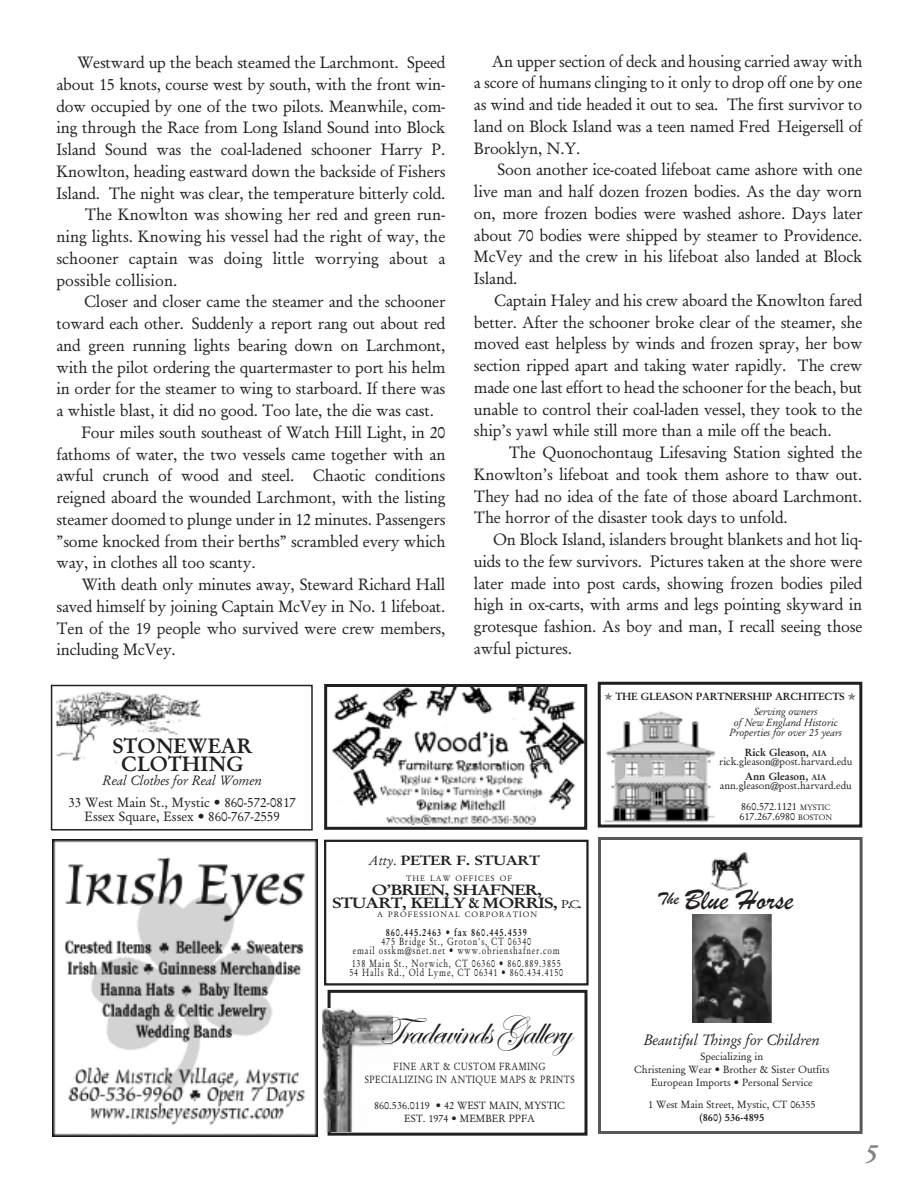
<style>
.page{position:relative;width:918px;height:1188px;background:#fff}
.page>*{position:absolute;margin:0;border:0;box-sizing:border-box;transform-origin:0 0}
.t1{font:39px "Edwardian Script ITC";letter-spacing:-.05em;color:#231f20}
.t2{font:30px "Brush Script";color:#231f20}
.t3{font:italic 600 27px "Garamond";color:#808285}
.t4{font:600 21px/18px "Garamond";color:#231f20;text-align:center}
.t5{font:16.5px/21.8px "Garamond Antiqua";letter-spacing:-.01em;color:#231f20;text-align:justify}
.t6{font:600 15px/13.5px "Garamond";letter-spacing:-.05em;color:#231f20;text-align:center;scale:1.2 1}
.t7{font:italic 15px "Garamond";color:#231f20}
.t8{font:13.5px/13.5px "Garamond Antiqua";color:#231f20;text-align:center}
.t9{font:italic 13.5px "Garamond";color:#231f20}
.t10{font:600 13.5px "Garamond";letter-spacing:-.025em;color:#231f20;scale:1.2 1}
.t11{font:10.5px/12.9px "Garamond Antiqua";color:#231f20;text-align:center}
.t12{font:10.5px/9px "Garamond Antiqua";letter-spacing:.095em;color:#231f20;text-align:center;scale:.8 1}
.t13{font:600 10.5px "Garamond";color:#231f20}
.t14{font:italic 10.5px/10.5px "Garamond";color:#231f20;text-align:center}
.t15{font:10.5px/12.9px "Garamond Antiqua";letter-spacing:.05em;color:#231f20;text-align:center;scale:.85 1}
.t16{font:600 10.5px "Garamond";letter-spacing:.1em;color:#231f20;scale:.8 1}
.t17{font:7.8px "Garamond Antiqua";letter-spacing:.13em;color:#231f20}
.s1{font-size:7.8px}
.s2{font-weight:400;font-style:italic}
.s3{font-family:"Garamond Antiqua";font-weight:400}
.s4{font-family:"Garamond Antiqua";font-weight:400;font-size:11.25px}
</style>
<div class="page">
<img style="left:53px;top:839px;width:264px;height:297px">
<div style="left:328px;top:990px;width:260px;height:146px;border:3px solid #231f20"></div>
<img style="left:323px;top:1009px;width:69px;height:123px">
<div style="left:51px;top:685px;width:262px;height:146px;border:2px solid #231f20"></div>
<img style="left:56px;top:691px;width:146px;height:73px">
<div style="left:598px;top:837px;width:265px;height:297px;border:3px solid #57585a"></div>
<img style="left:693px;top:914px;width:79px;height:109px">
<img style="left:710px;top:852px;width:39px;height:39px">
<div style="left:598px;top:682px;width:264px;height:146px;border:3px solid #231f20"></div>
<img style="left:332px;top:688px;width:251px;height:136px">
<div style="left:324px;top:684px;width:263px;height:146px;border:3px solid #231f20"></div>
<img style="left:605px;top:711px;width:110px;height:112px">
<div style="left:324px;top:840px;width:265px;height:146px;border:2px solid #231f20"></div>
<p class="t5" style="left:77px;top:52px;width:370px">Westward up the beach steamed the Larchmont. Speed</p>
<p class="t5" style="left:56px;top:73px;width:390px">about 15 knots, course west by south, with the front win-</p>
<p class="t5" style="left:56px;top:95px;width:390px">dow occupied by one of the two pilots. Meanwhile, com-</p>
<p class="t5" style="left:56px;top:117px;width:390px">ing through the Race from Long Island Sound into Block</p>
<p class="t5" style="left:56px;top:139px;width:390px">Island Sound was the coal-ladened schooner Harry P.</p>
<p class="t5" style="left:56px;top:160px;width:390px">Knowlton, heading eastward down the backside of Fishers</p>
<p class="t5" style="left:56px;top:182px;width:390px">Island. The night was clear, the temperature bitterly cold.</p>
<p class="t5" style="left:85px;top:204px;width:362px">The Knowlton was showing her red and green run-</p>
<p class="t5" style="left:56px;top:226px;width:390px">ning lights. Knowing his vessel had the right of way, the</p>
<p class="t5" style="left:56px;top:247px;width:390px">schooner captain was doing little worrying about a</p>
<p class="t5" style="left:56px;top:269px;width:122px">possible collision.</p>
<p class="t5" style="left:84px;top:291px;width:363px">Closer and closer came the steamer and the schooner</p>
<p class="t5" style="left:56px;top:313px;width:390px">toward each other. Suddenly a report rang out about red</p>
<p class="t5" style="left:56px;top:334px;width:390px">and green running lights bearing down on Larchmont,</p>
<p class="t5" style="left:56px;top:356px;width:390px">with the pilot ordering the quartermaster to port his helm</p>
<p class="t5" style="left:56px;top:378px;width:390px">in order for the steamer to wing to starboard. If there was</p>
<p class="t5" style="left:56px;top:400px;width:379px">a whistle blast, it did no good. Too late, the die was cast.</p>
<p class="t5" style="left:81px;top:421px;width:365px">Four miles south southeast of Watch Hill Light, in 20</p>
<p class="t5" style="left:56px;top:443px;width:390px">fathoms of water, the two vessels came together with an</p>
<p class="t5" style="left:56px;top:465px;width:390px">awful crunch of wood and steel. Chaotic conditions</p>
<p class="t5" style="left:56px;top:487px;width:390px">reigned aboard the wounded Larchmont, with the listing</p>
<p class="t5" style="left:56px;top:508px;width:390px">steamer doomed to plunge under in 12 minutes. Passengers</p>
<p class="t5" style="left:56px;top:530px;width:390px">”some knocked from their berths” scrambled every which</p>
<p class="t5" style="left:56px;top:552px;width:201px">way, in clothes all too scanty.</p>
<p class="t5" style="left:82px;top:574px;width:365px">With death only minutes away, Steward Richard Hall</p>
<p class="t5" style="left:56px;top:595px;width:390px">saved himself by joining Captain McVey in No. 1 lifeboat.</p>
<p class="t5" style="left:56px;top:617px;width:390px">Ten of the 19 people who survived were crew members,</p>
<p class="t5" style="left:56px;top:639px;width:121px">including McVey.</p>
<p class="t4" style="left:112px;top:737px;width:141px">STONEWEAR<br>CLOTHING</p>
<p class="t9" style="left:103px;top:772px;width:161px">Real Clothes for Real Women</p>
<p class="t8" style="left:68px;top:796px;width:229px">33 West Main St., Mystic • 860-572-0817<br>Essex Square, Essex • 860-767-2559</p>
<p class="t5" style="left:474px;top:50px;width:390px;text-indent:18px">An upper section of deck and housing carried away with a score of humans clinging to it only to drop off one by one as wind and tide headed it out to sea. The first survivor to land on Block Island was a teen named Fred Heigersell of Brooklyn, N.Y.</p>
<p class="t5" style="left:474px;top:159px;width:390px;text-indent:24px">Soon another ice-coated lifeboat came ashore with one live man and half dozen frozen bodies. As the day worn on, more frozen bodies were washed ashore. Days later about 70 bodies were shipped by steamer to Providence.<br>McVey and the crew in his lifeboat also landed at Block Island.</p>
<p class="t5" style="left:474px;top:289px;width:390px;text-indent:20px">Captain Haley and his crew aboard the Knowlton fared better. After the schooner broke clear of the steamer, she moved east helpless by winds and frozen spray, her bow section ripped apart and taking water rapidly. The crew made one last effort to head the schooner for the beach, but unable to control their coal-laden vessel, they took to the ship’s yawl while still more than a mile off the beach.</p>
<p class="t5" style="left:474px;top:442px;width:390px;text-indent:35px">The Quonochontaug Lifesaving Station sighted the Knowlton’s lifeboat and took them ashore to thaw out.<br>They had no idea of the fate of those aboard Larchmont.<br>The horror of the disaster took days to unfold.</p>
<p class="t5" style="left:474px;top:529px;width:390px;text-indent:19px">On Block Island, islanders brought blankets and hot liq&shy;uids to the few survivors. Pictures taken at the shore were later made into post cards, showing frozen bodies piled high in ox-carts, with arms and legs pointing skyward in grotesque fashion. As boy and man, I recall seeing those awful pictures.</p>
<p class="t13" style="left:604px;top:691px;width:254px">✯ THE GLEASON PARTNERSHIP ARCHITECTS ✯</p>
<p class="t14" style="left:730px;top:707px;width:114px">Serving owners<br>of New England Historic<br>Properties for over 25 years</p>
<p class="t13" style="left:745px;top:746px;width:84px">Rick Gleason, <span class="s1">AIA</span></p>
<p class="t11" style="left:719px;top:755px;width:135px">rick.gleason@post.harvard.edu</p>
<p class="t13" style="left:745px;top:770px;width:83px">Ann Gleason, <span class="s1">AIA</span></p>
<p class="t11" style="left:720px;top:775px;width:133px;line-height:21px">ann.gleason@post.harvard.edu<br>860.572.1121 <span class="s1">MYSTIC</span></p>
<p class="t11" style="left:739px;top:810px;width:94px">617.267.6980 <span class="s1">BOSTON</span></p>
<p class="t10" style="left:369px;top:852px;width:144px"><span class="s2">Atty</span><span class="s3">.</span> PETER F. STUART</p>
<p class="t17" style="left:406px;top:874px;width:107px">THE LAW OFFICES OF</p>
<p class="t6" style="left:332px;top:883px;width:210px">O’BRIEN, SHAFNER,<br>STUART, KELLY &amp; MORRIS, <span class="s4">P</span><span class="s3">.</span><span class="s4">C</span><span class="s3">.</span></p>
<p class="t17" style="left:377px;top:910px;width:161px">A PROFESSIONAL CORPORATION</p>
<p class="t16" style="left:386px;top:926px;width:178px">860.445.2463 <span class="s3">•</span> fax 860.445.4539</p>
<p class="t12" style="left:353px;top:936px;width:260px">475 Bridge St., Groton's, CT 06340<br>email osskm@snet.net • www.obrienshafner.com</p>
<p class="t12" style="left:349px;top:959px;width:269px;text-align:left">138 Main St., Norwich, CT 06360 • 860.889.3855<br>54 Halls Rd., Old Lyme, CT 06341 • 860.434.4150</p>
<h1 class="t1" style="left:379px;top:1007px;width:194px">Tradewinds Gallery</h1>
<p class="t15" style="left:365px;top:1060px;width:248px">FINE ART &amp; CUSTOM FRAMING<br>SPECIALIZING IN ANTIQUE MAPS &amp; PRINTS</p>
<p class="t11" style="left:374px;top:1099px;width:192px">860.536.0119 • 42 WEST MAIN, MYSTIC<br>EST. 1974 • MEMBER PPFA</p>
<h2 class="t2" style="left:657px;top:882px;width:138px"><sup>The</sup> Blue Horse</h2>
<p class="t7" style="left:644px;top:1031px;width:177px">Beautiful Things for Children</p>
<p class="t11" style="left:634px;top:1050px;width:197px">Specializing in<br>Christening Wear • Brother &amp; Sister Outfits<br>European Imports • Personal Service</p>
<p class="t11" style="left:648px;top:1098px;width:169px">1 West Main Street, Mystic, CT 06355</p>
<p class="t13" style="left:699px;top:1111px;width:66px">(860) 536-4895</p>
<h3 class="t3" style="left:864px;top:1138px;width:15px">5</h3>
</div>
